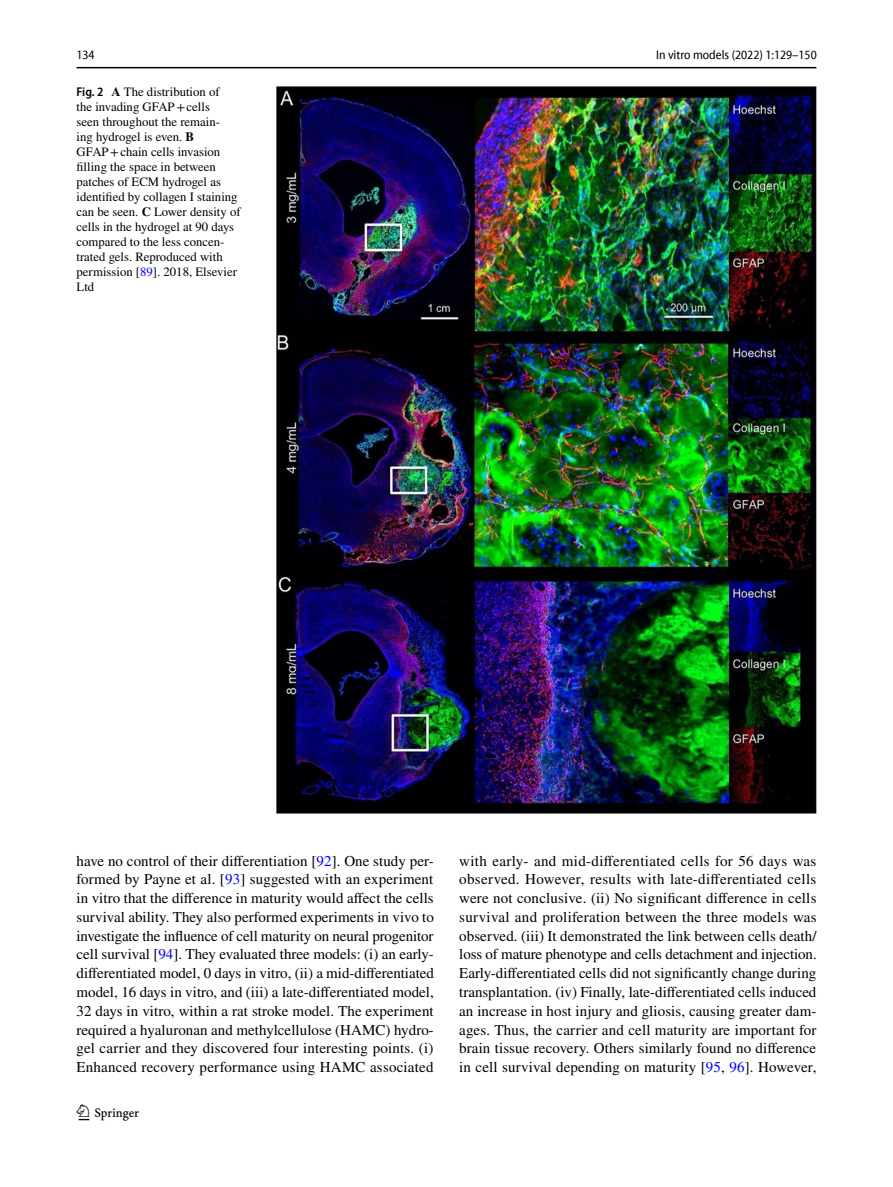
<style>
.page{position:relative;width:893px;height:1187px;background:#fff}
.page>*{position:absolute;margin:0;border:0;box-sizing:border-box;transform-origin:0 0}
.t1{font:22.5px "Springnew Regular 2";color:#000}
.t2{font:15px/18.8px "STIX";letter-spacing:.01em;color:#000;text-align:justify}
.t3{font:12.75px/15px "STIX";color:#000}
.t4{font:semi-condensed 12.75px "Myriad Pro Unic";color:#000}
.s1{font-family:"Myriad Pro";font-weight:600;font-stretch:semi-condensed}
.s2{font-weight:700}
.s3{color:#00f}
</style>
<div class="page">
<hr style="left:77px;top:67px;width:739px;height:1px;background:#000">
<img style="left:276px;top:87px;width:540px;height:726px">
<p class="t4" style="left:77px;top:50px;width:20px">134</p>
<p class="t4" style="left:656px;top:50px;width:162px">In vitro models (2022) 1:129–150</p>
<p class="t3" style="left:77px;top:85px;width:166px"><span class="s1">Fig. 2</span> <span class="s2">A</span> The distribution of<br>the invading GFAP+cells<br>seen throughout the remain-<br>ing hydrogel is even. <span class="s2">B<br></span>GFAP+chain cells invasion filling the space in between patches of ECM hydrogel as identified by collagen I staining can be seen. <span class="s2">C</span> Lower density of cells in the hydrogel at 90 days compared to the less concen&shy;trated gels. Reproduced with permission [<span class="s3">89</span>]. 2018, Elsevier<br>Ltd</p>
<p class="t2" style="left:77px;top:852px;width:359px">have no control of their differentiation [<span class="s3">92</span>]. One study per&shy;formed by Payne et al. [<span class="s3">93</span>] suggested with an experiment in vitro that the difference in maturity would affect the cells survival ability. They also performed experiments in vivo to investigate the influence of cell maturity on neural progenitor cell survival [<span class="s3">94</span>]. They evaluated three models: (i) an early&shy;differentiated model, 0 days in vitro, (ii) a mid-differentiated model, 16 days in vitro, and (iii) a late-differentiated model, 32 days in vitro, within a rat stroke model. The experiment required a hyaluronan and methylcellulose (HAMC) hydro&shy;gel carrier and they discovered four interesting points. (i)<br>Enhanced recovery performance using HAMC associated</p>
<p class="t2" style="left:459px;top:852px;width:359px">with early- and mid-differentiated cells for 56 days was observed. However, results with late-differentiated cells were not conclusive. (ii) No significant difference in cells survival and proliferation between the three models was observed. (iii) It demonstrated the link between cells death/ loss of mature phenotype and cells detachment and injection.<br>Early-differentiated cells did not significantly change during transplantation. (iv) Finally, late-differentiated cells induced an increase in host injury and gliosis, causing greater dam&shy;ages. Thus, the carrier and cell maturity are important for brain tissue recovery. Others similarly found no difference in cell survival depending on maturity [<span class="s3">95</span>, <span class="s3">96</span>]. However,</p>
<h1 class="t1" style="left:79px;top:1104px;width:62px">1 3</h1>
</div>
